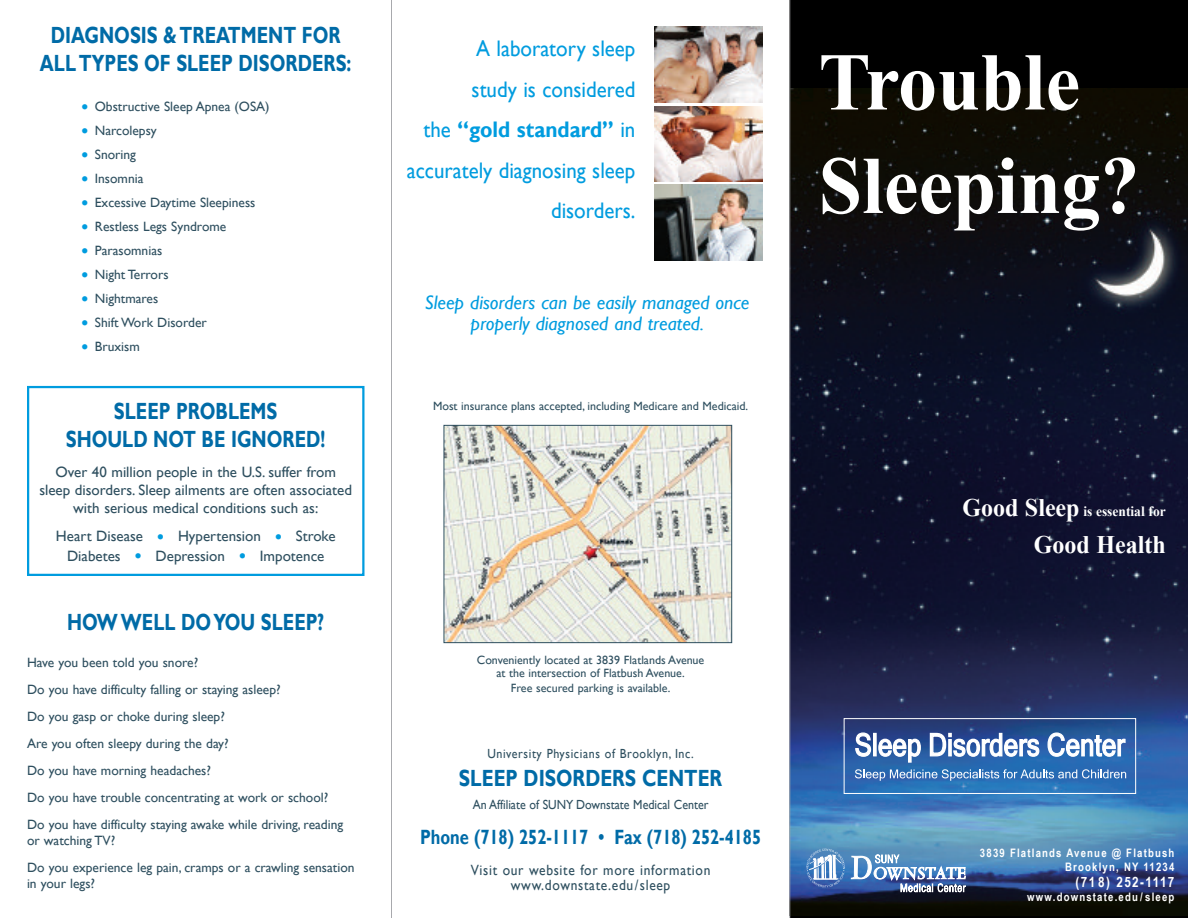
<style>
.page{position:relative;width:1188px;height:918px;background:#fff}
.page>*{position:absolute;margin:0;border:0;box-sizing:border-box;transform-origin:0 0}
.t1{font:700 81.9px/103.5px "Times New Roman";color:#fff;scale:.95 1}
.t2{font:700 25.2px "Times New Roman";color:#fff;scale:.95 1}
.t3{font:700 23.4px/27.6px "Gill Sans";color:#006ba7;text-align:center;scale:.77 1}
.t4{font:700 23.4px "Gill Sans";color:#006ba7;scale:.8 1}
.t5{font:22.5px/40.5px "Gill Sans";color:#009cdf;text-align:right;scale:.93 1}
.t6{font:700 20.7px "Gill Sans";color:#006ba7;scale:.8 1}
.t7{font:italic 19.5px/21px "Gill Sans";color:#009cdf;text-align:center}
.t8{font:15px/18px "Gill Sans";color:#2e4f5f;text-align:center}
.t9{font:14.85px/15px "Gill Sans";letter-spacing:.05em;color:#2e4f5f;text-align:center;scale:.91 1}
.t10{font:700 14.25px "Arial Narrow";letter-spacing:.1em;color:#fff}
.t11{font:700 14.1px "Times New Roman";color:#fff;scale:.95 1}
.t12{font:13.5px/27px "Gill Sans";color:#2e4f5f}
.t13{font:13.2px "Gill Sans";color:#2e4f5f;scale:.91 1}
.t14{font:13.2px "Gill Sans";letter-spacing:.05em;color:#2e4f5f;scale:.91 1}
.t15{font:12px/14px "Gill Sans";color:#2e4f5f;text-align:center}
.t16{font:700 11.7px/13.8px "Arial Narrow";letter-spacing:.1em;color:#fff;text-align:right}
.s1{font-size:21px;color:#009cdf}
.s2{font-weight:700}
.s3{font-size:25.2px}
</style>
<div class="page">
<div style="left:790px;top:0;width:398px;height:918px;background:#000"></div>
<img style="left:790px;top:89px;width:398px;height:827px">
<svg style="left:855px;top:769px;width:271px;height:12px;background:#5b8cc4"></svg>
<svg style="left:855px;top:732px;width:17px;height:25px"></svg>
<div style="left:873px;top:733px;width:4px;height:23px;border:1px solid #fff"></div>
<svg style="left:878px;top:738px;width:44px;height:25px"></svg>
<svg style="left:929px;top:732px;width:111px;height:26px;background:#829bc6"></svg>
<svg style="left:1047px;top:732px;width:79px;height:26px;background:#7fa0cb"></svg>
<div style="left:844px;top:718px;width:292px;height:76px;border:1px solid #fff"></div>
<img style="left:446px;top:427px;width:284px;height:214px">
<div style="left:444px;top:425px;width:288px;height:218px;border:1px solid #2e4f5f"></div>
<hr style="left:789px;top:0;width:1px;height:918px;background:#a8a9ad">
<hr style="left:391px;top:0;width:1px;height:918px;background:#a8a9ad">
<svg style="left:806px;top:849px;width:39px;height:38px"></svg>
<svg style="left:851px;top:853px;width:115px;height:40px;background:#7194be"></svg>
<img style="left:655px;top:27px;width:108px;height:76px">
<img style="left:655px;top:106px;width:108px;height:76px">
<img style="left:655px;top:185px;width:108px;height:76px">
<div style="left:27px;top:386px;width:337px;height:190px;border:2px solid #009cdf"></div>
<h3 class="t3" style="left:40px;top:21px;width:406px">DIAGNOSIS &amp; TREATMENT FOR<br>ALL TYPES OF SLEEP DISORDERS:</h3>
<p class="t12" style="left:81px;top:93px;width:190px"><span class="s1">•</span> Obstructive Sleep Apnea (OSA)</p>
<p class="t12" style="left:81px;top:117px;width:77px"><span class="s1">•</span> Narcolepsy</p>
<p class="t12" style="left:81px;top:141px;width:57px"><span class="s1">•</span> Snoring</p>
<p class="t12" style="left:81px;top:165px;width:64px"><span class="s1">•</span> Insomnia</p>
<p class="t12" style="left:81px;top:189px;width:176px"><span class="s1">•</span> Excessive Daytime Sleepiness</p>
<p class="t12" style="left:81px;top:213px;width:147px"><span class="s1">•</span> Restless Legs Syndrome</p>
<p class="t12" style="left:81px;top:237px;width:83px"><span class="s1">•</span> Parasomnias</p>
<p class="t12" style="left:81px;top:261px;width:89px"><span class="s1">•</span> Night Terrors</p>
<p class="t12" style="left:81px;top:285px;width:79px"><span class="s1">•</span> Nightmares</p>
<p class="t12" style="left:81px;top:309px;width:127px"><span class="s1">•</span> Shift Work Disorder</p>
<p class="t12" style="left:81px;top:333px;width:60px"><span class="s1">•</span> Bruxism</p>
<h3 class="t3" style="left:66px;top:397px;width:339px">SLEEP PROBLEMS<br>SHOULD NOT BE IGNORED!</h3>
<p class="t8" style="left:39px;top:463px;width:314px">Over 40 million people in the U.S. suffer from sleep disorders. Sleep ailments are often associated with serious medical conditions such as:</p>
<p class="t8" style="left:56px;top:526px;width:281px;line-height:19.5px">Heart Disease <span class="s1">•</span> Hypertension <span class="s1">•</span> Stroke<br>Diabetes <span class="s1">•</span> Depression <span class="s1">•</span> Impotence</p>
<h3 class="t3" style="left:67px;top:608px;width:336px">HOW WELL DOYOU SLEEP?</h3>
<p class="t12" style="left:27px;top:648px;width:318px">Have you been told you snore?<br>Do you have difficulty falling or staying asleep?<br>Do you gasp or choke during sleep?<br>Are you often sleepy during the day?<br>Do you have morning headaches?<br>Do you have trouble concentrating at work or school?<br>Do you have difficulty staying awake while driving, reading</p>
<p class="t12" style="left:27px;top:827px;width:329px">or watching TV?<br>Do you experience leg pain, cramps or a crawling sensation</p>
<p class="t12" style="left:27px;top:870px;width:70px">in your legs?</p>
<h3 class="t5" style="left:407px;top:28px;width:247px">A laboratory sleep<br>study is considered<br>the <span class="s2">“GOLD STANDARD”</span> in accurately diagnosing sleep disorders.</h3>
<h3 class="t7" style="left:425px;top:292px;width:326px">Sleep disorders can be easily managed once properly diagnosed and treated.</h3>
<p class="t15" style="left:433px;top:399px;width:317px">Most insurance plans accepted, including Medicare and Medicaid.</p>
<p class="t15" style="left:477px;top:653px;width:229px">Conveniently located at 3839 Flatlands Avenue at the intersection of Flatbush Avenue.<br>Free secured parking is available.</p>
<p class="t14" style="left:487px;top:746px;width:229px">University Physicians of Brooklyn, Inc.</p>
<h3 class="t4" style="left:459px;top:764px;width:331px">SLEEP DISORDERS CENTER</h3>
<p class="t13" style="left:473px;top:796px;width:261px">An Affiliate of SUNY Downstate Medical Center</p>
<h3 class="t6" style="left:420px;top:825px;width:428px">PHONE (718) 252-1117 • FAX (718) 252-4185</h3>
<p class="t9" style="left:471px;top:863px;width:265px">Visit our website for more information www.downstate.edu/sleep</p>
<h1 class="t1" style="left:819px;top:30px;width:339px">Trouble<br>Sleeping?</h1>
<p class="t11" style="left:962px;top:503px;width:216px"><span class="s3">Good Sleep</span> is essential for</p>
<h2 class="t2" style="left:1034px;top:531px;width:140px">Good Health</h2>
<p class="t16" style="left:980px;top:846px;width:196px">3839 Flatlands Avenue @ Flatbush<br>Brooklyn, NY 11234</p>
<p class="t10" style="left:1076px;top:873px;width:100px">(718) 252-1117</p>
<p class="t16" style="left:1027px;top:889px;width:149px">www.downstate.edu/sleep</p>
</div>
